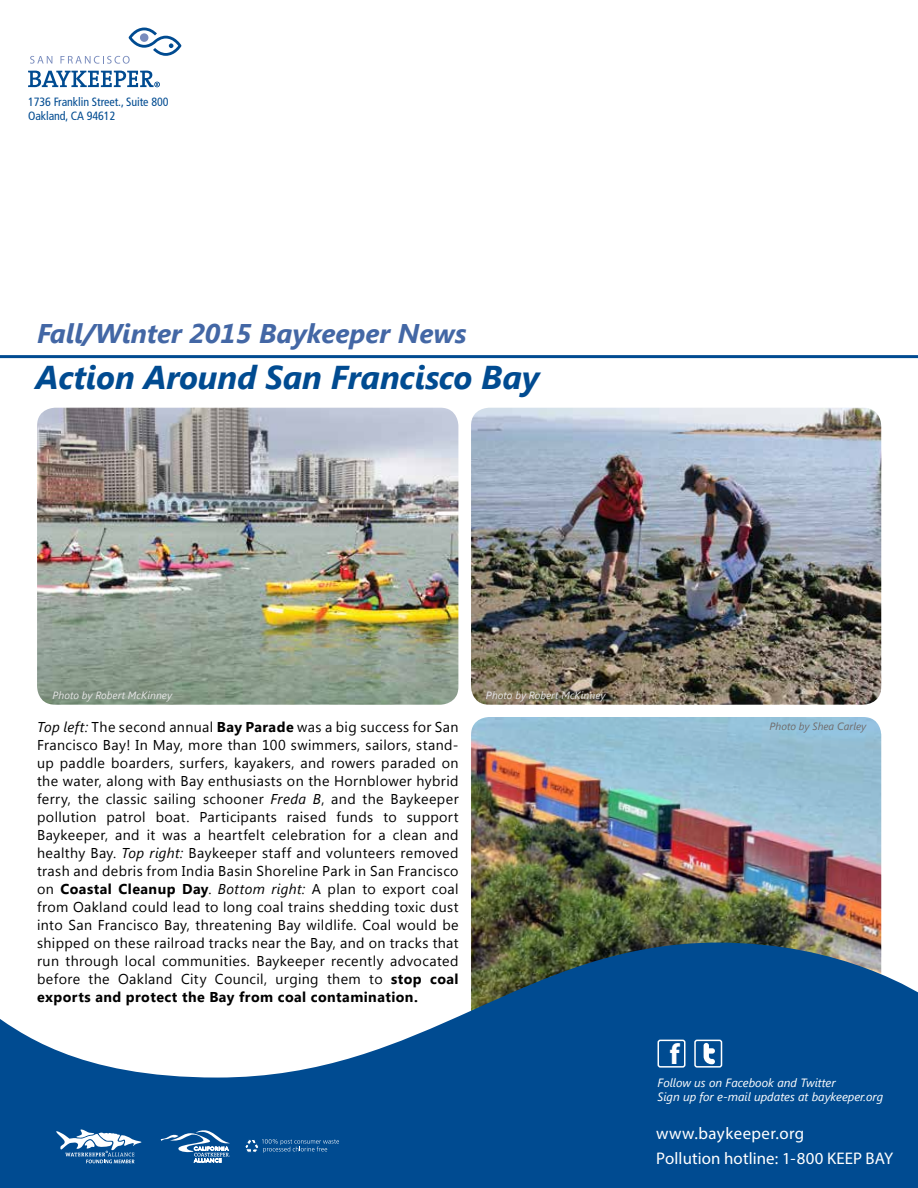
<style>
.page{position:relative;width:918px;height:1188px;background:#fff}
.page>*{position:absolute;margin:0;border:0;box-sizing:border-box;transform-origin:0 0}
.t1{font:italic 700 33px "Segoe UI";letter-spacing:-.005em;color:#004b91}
.t2{font:700 29.1px "Myriad Pro";color:#fff}
.t3{font:italic 700 27px "Segoe UI";color:#4367a5}
.t4{font:16.8px/25.3px "Myriad Pro";letter-spacing:.005em;color:#fff}
.t5{font:14.25px/18px "Segoe UI";letter-spacing:.025em;color:#000;text-align:justify}
.t6{font:italic 12px/14.4px "Segoe UI";color:#fff}
.t7{font:condensed 12px/14.4px "Frutiger";letter-spacing:-.005em;color:#004b91}
.t8{font:italic 10.5px "Segoe UI";color:#e6e6e6}
.t9{font:italic 10.5px "Segoe UI";color:#706b6b}
.s1{font-style:italic}
.s2{font-weight:700}
</style>
<div class="page">
<img style="left:37px;top:408px;width:421px;height:297px">
<img style="left:471px;top:717px;width:410px;height:226px">
<svg style="left:0;top:943px;width:918px;height:245px;fill:#004b91"></svg>
<svg style="left:56px;top:1129px;width:86px;height:34px"></svg>
<svg style="left:244px;top:1139px;width:95px;height:15px"></svg>
<svg style="left:161px;top:1130px;width:69px;height:33px"></svg>
<svg style="left:30px;top:56px;width:22px;height:8px"></svg>
<svg style="left:60px;top:28px;width:121px;height:36px"></svg>
<svg style="left:28px;top:71px;width:132px;height:16px"></svg>
<div style="left:658px;top:1040px;width:28px;height:28px;border:2px solid #fff;border-radius:2px"></div>
<svg style="left:704px;top:1043px;width:11px;height:21px"></svg>
<div style="left:694px;top:1040px;width:28px;height:28px;border:2px solid #fff;border-radius:2px"></div>
<hr style="left:0;top:355px;width:918px;height:3px;background:#004b91">
<img style="left:471px;top:408px;width:410px;height:297px">
<p class="t7" style="left:28px;top:94px;width:142px">1736 Franklin Street., Suite 800<br>Oakland, CA 94612</p>
<h3 class="t3" style="left:37px;top:314px;width:431px">Fall/Winter 2015 Baykeeper News</h3>
<h1 class="t1" style="left:36px;top:353px;width:505px">Action Around San Francisco Bay</h1>
<p class="t8" style="left:52px;top:688px;width:121px">Photo by Robert McKinney</p>
<p class="t8" style="left:486px;top:688px;width:121px">Photo by Robert McKinney</p>
<p class="t5" style="left:37px;top:717px;width:423px"><span class="s1">Top left:</span> The second annual <span class="s2">Bay Parade</span> was a big success for San Francisco Bay! In May, more than 100 swimmers, sailors, stand&shy;up paddle boarders, surfers, kayakers, and rowers paraded on the water, along with Bay enthusiasts on the Hornblower hybrid ferry, the classic sailing schooner <span class="s1">Freda B</span>, and the Baykeeper pollution patrol boat. Participants raised funds to support Baykeeper, and it was a heartfelt celebration for a clean and healthy Bay. <span class="s1">Top right:</span> Baykeeper staff and volunteers removed trash and debris from India Basin Shoreline Park in San Francisco on <span class="s2">Coastal Cleanup Day</span>. <span class="s1">Bottom right:</span> A plan to export coal from Oakland could lead to long coal trains shedding toxic dust into San Francisco Bay, threatening Bay wildlife. Coal would be shipped on these railroad tracks near the Bay, and on tracks that run through local communities. Baykeeper recently advocated before the Oakland City Council, urging them to <span class="s2">stop coal exports and protect the Bay from coal contamination.</span></p>
<p class="t9" style="left:770px;top:719px;width:98px">Photo by Shea Carley</p>
<h2 class="t2" style="left:670px;top:1035px;width:11px">f</h2>
<p class="t6" style="left:658px;top:1075px;width:227px">Follow us on Facebook and Twitter<br>Sign up for e-mail updates at baykeeper.org</p>
<p class="t4" style="left:656px;top:1120px;width:239px">www.baykeeper.org<br>Pollution hotline: 1-800 KEEP BAY</p>
</div>
